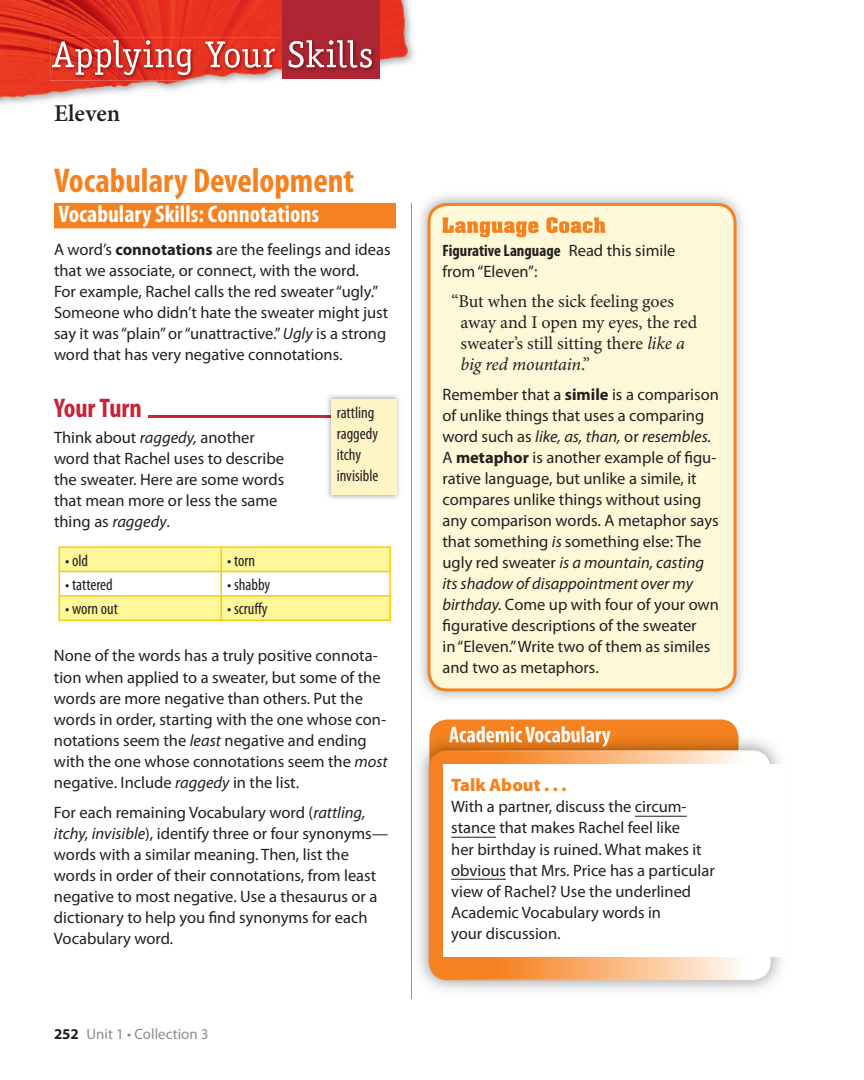
<style>
.page{position:relative;width:864px;height:1080px;background:#fff}
.page>*{position:absolute;margin:0;border:0;box-sizing:border-box;transform-origin:0 0}
.t1{font:700 condensed 34.5px "Myriad Pro";color:#f58220}
.t2{font:700 condensed 27px "Myriad Pro";color:#c82439}
.t3{font:700 condensed 24px "Myriad Pro";color:#fff}
.t4{font:600 24px "Minion Pro";letter-spacing:.005em;color:#231f20}
.t5{font:700 condensed 22.5px "Myriad Pro";letter-spacing:-.01em;color:#fff}
.t6{font:18px/21px "Minion Pro";color:#231f20}
.t7{font:900 18px "Myriad Pro";color:#f58220}
.t8{font:16.5px/21px "Myriad Pro";color:#231f20}
.t9{font:condensed 16.5px/21px "Myriad Pro";color:#231f20}
.t10{font:15px "Myriad Pro";color:#8a8c8f}
.s1{font-weight:700}
.s2{font-style:italic}
.s3{font-weight:700;color:#231f20}
.s4{font-weight:700;font-stretch:condensed}
</style>
<div class="page">
<img style="left:0;top:0;width:282px;height:105px">
<img style="left:377px;top:0;width:37px;height:79px">
<div style="left:282px;top:0;width:97px;height:78px;background:#ae2533"></div>
<img style="left:50px;top:38px;width:327px;height:42px">
<img style="left:282px;top:38px;width:95px;height:40px">
<svg style="left:52px;top:40px;width:320px;height:35px"></svg>
<hr style="left:411px;top:203px;width:1px;height:796px;background:#939598">
<img style="left:420px;top:195px;width:323px;height:504px">
<div style="left:429px;top:204px;width:306px;height:486px;background:#fef8d8;border-radius:18px"></div>
<svg style="left:442px;top:217px;width:163px;height:20px"></svg>
<div style="left:428px;top:203px;width:308px;height:488px;border:3px solid #f58220;border-radius:18px"></div>
<div style="left:429px;top:719px;width:309px;height:81px;background:#f58220;border-radius:18px"></div>
<img style="left:418px;top:747px;width:49px;height:243px">
<img style="left:734px;top:735px;width:47px;height:255px">
<img style="left:429px;top:735px;width:309px;height:29px">
<img style="left:449px;top:735px;width:162px;height:12px">
<img style="left:449px;top:735px;width:121px;height:8px">
<svg style="left:429px;top:751px;width:341px;height:229px"></svg>
<div style="left:429px;top:750px;width:342px;height:230px;border:2px solid #fff;border-radius:18px"></div>
<div style="left:443px;top:764px;width:342px;height:193px;background:#fff"></div>
<div style="left:54px;top:203px;width:342px;height:25px;background:#f58220"></div>
<hr style="left:148px;top:415px;width:248px;height:2px;background:#c82439">
<hr style="left:58px;top:620px;width:333px;height:1px;background:#feca0a">
<hr style="left:58px;top:546px;width:163px;height:2px;background:#feca0a">
<hr style="left:58px;top:548px;width:2px;height:23px;background:#feca0a">
<hr style="left:221px;top:546px;width:170px;height:2px;background:#feca0a">
<hr style="left:389px;top:548px;width:2px;height:23px;background:#feca0a">
<hr style="left:58px;top:571px;width:163px;height:1px;background:#feca0a">
<hr style="left:58px;top:572px;width:2px;height:23px;background:#feca0a">
<hr style="left:221px;top:571px;width:170px;height:1px;background:#feca0a">
<hr style="left:389px;top:572px;width:2px;height:23px;background:#feca0a">
<hr style="left:58px;top:595px;width:163px;height:2px;background:#feca0a">
<hr style="left:58px;top:597px;width:2px;height:23px;background:#feca0a">
<hr style="left:221px;top:595px;width:170px;height:2px;background:#feca0a">
<svg style="left:60px;top:547px;width:330px;height:73px"></svg>
<hr style="left:389px;top:597px;width:2px;height:23px;background:#feca0a">
<img style="left:325px;top:395px;width:74px;height:104px">
<img style="left:325px;top:415px;width:6px;height:2px">
<div style="left:331px;top:399px;width:66px;height:96px;background:#fef5c7"></div>
<hr style="left:635px;top:816px;width:52px;height:1px;background:#231f20">
<hr style="left:451px;top:837px;width:45px;height:1px;background:#231f20">
<hr style="left:451px;top:879px;width:55px;height:1px;background:#231f20">
<p class="t4" style="left:54px;top:104px;width:68px">Eleven</p>
<p class="t1" style="left:54px;top:169px;width:302px">Vocabulary Development</p>
<p class="t3" style="left:58px;top:206px;width:262px">Vocabulary Skills: Connotations</p>
<p class="t8" style="left:54px;top:241px;width:338px">A word’s <span class="s1">connotations</span> are the feelings and ideas that we associate, or connect, with the word.<br>For example, Rachel calls the red sweater “ugly.” Someone who didn’t hate the sweater might just say it was “plain” or “unattractive.” <span class="s2">Ugly</span> is a strong word that has very negative connotations.</p>
<p class="t2" style="left:54px;top:399px;width:89px">Your Turn</p>
<p class="t8" style="left:54px;top:428px;width:232px">Think about <span class="s2">raggedy,</span> another word that Rachel uses to describe the sweater. Here are some words that mean more or less the same thing as <span class="s2">raggedy</span>.</p>
<p class="t9" style="left:65px;top:551px;width:24px">• old</p>
<p class="t9" style="left:227px;top:551px;width:30px">• torn</p>
<p class="t9" style="left:65px;top:575px;width:49px">• tattered</p>
<p class="t9" style="left:227px;top:575px;width:45px">• shabby</p>
<p class="t9" style="left:65px;top:600px;width:54px">• worn out</p>
<p class="t9" style="left:227px;top:600px;width:42px">• scruffy</p>
<p class="t8" style="left:54px;top:647px;width:335px">None of the words has a truly positive connota&shy;tion when applied to a sweater, but some of the words are more negative than others. Put the words in order, starting with the one whose con&shy;notations seem the <span class="s2">least</span> negative and ending with the one whose connotations seem the <span class="s2">most </span>negative. Include <span class="s2">raggedy</span> in the list.</p>
<p class="t8" style="left:54px;top:803px;width:336px">For each remaining Vocabulary word (<span class="s2">rattling, itchy, invisible</span>), identify three or four synonyms— words with a similar meaning. Then, list the words in order of their connotations, from least negative to most negative. Use a thesaurus or a dictionary to help you find synonyms for each Vocabulary word.</p>
<p class="t9" style="left:337px;top:403px;width:43px">rattling raggedy itchy invisible</p>
<p class="t10" style="left:54px;top:1028px;width:156px"><span class="s3">252</span> Unit 1 • Collection 3</p>
<p class="t8" style="left:442px;top:241px;width:235px"><span class="s4">Figurative Language</span> Read this simile from “Eleven”:</p>
<p class="t6" style="left:460px;top:292px;width:238px;text-indent:-9px">“But when the sick feeling goes away and I open my eyes, the red sweater’s still sitting there <span class="s2">like a big red mountain</span>.”</p>
<p class="t8" style="left:442px;top:385px;width:278px">Remember that a <span class="s1">simile</span> is a comparison of unlike things that uses a comparing word such as <span class="s2">like, as, than,</span> or <span class="s2">resembles.<br></span>A <span class="s1">metaphor</span> is another example of figu&shy;rative language, but unlike a simile, it compares unlike things without using any comparison words. A metaphor says that something <span class="s2">is</span> something else: The ugly red sweater <span class="s2">is a mountain, casting its shadow of disappointment over my birthday.</span> Come up with four of your own figurative descriptions of the sweater<br>in “Eleven.” Write two of them as similes and two as metaphors.</p>
<p class="t5" style="left:449px;top:727px;width:163px">Academic Vocabulary</p>
<p class="t7" style="left:451px;top:779px;width:117px">Talk About . . .</p>
<p class="t8" style="left:451px;top:798px;width:265px">With a partner, discuss the circum&shy;stance that makes Rachel feel like<br>her birthday is ruined. What makes it obvious that Mrs. Price has a particular view of Rachel? Use the underlined<br>Academic Vocabulary words in<br>your discussion.</p>
</div>
